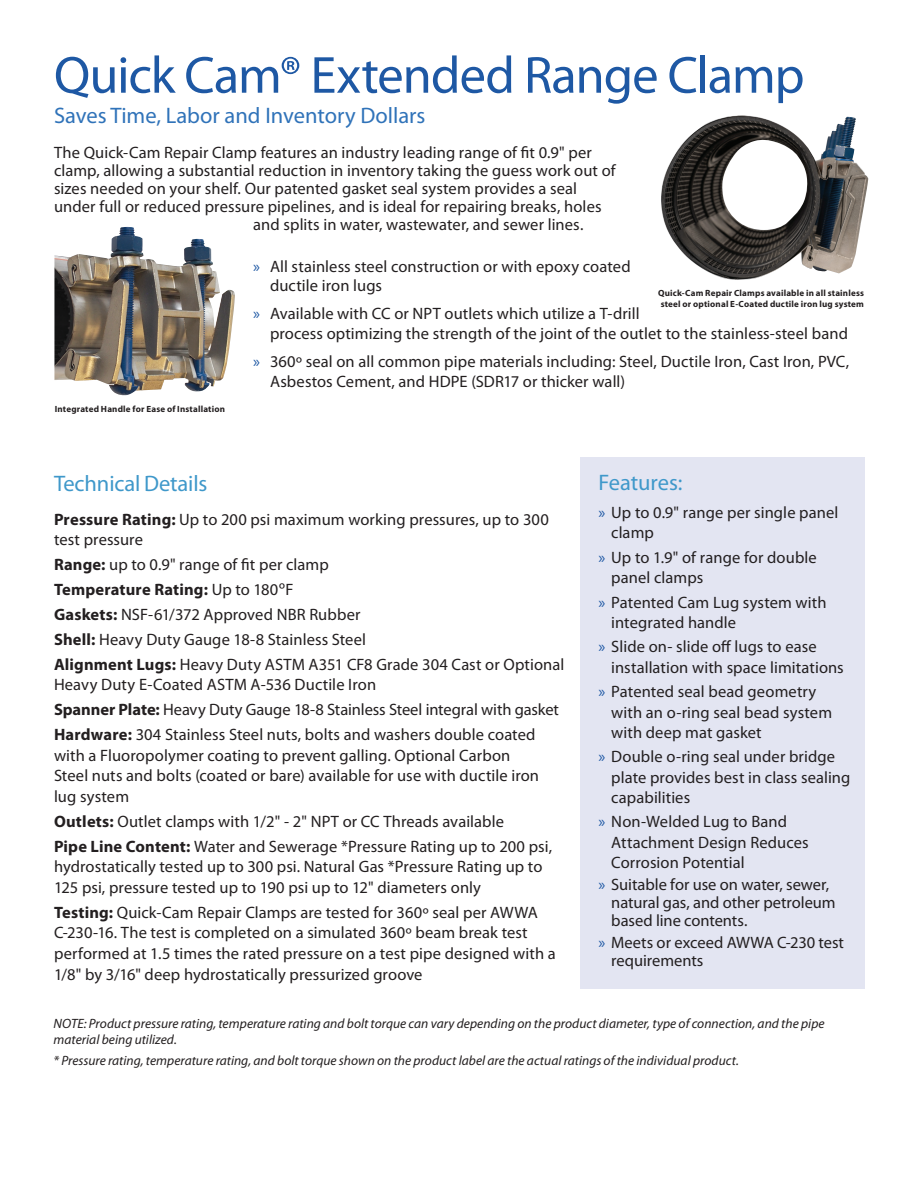
<style>
.page{position:relative;width:918px;height:1188px;background:#fff}
.page>*{position:absolute;margin:0;border:0;box-sizing:border-box;transform-origin:0 0}
.t1{font:52.5px "Myriad Pro";letter-spacing:-.02em;color:#1e58a4}
.t2{font:22.5px "Myriad Pro";color:#3073b9}
.Section_Subhead_blue{font:22.5px "Myriad Pro";letter-spacing:-.005em;color:#3f98ca}
.t3{font:16.5px/20.7px "Myriad Pro";letter-spacing:.005em;color:#231f20}
.t4{font:700 16.5px "Myriad Pro";letter-spacing:.01em;color:#231f20}
.Note{font:italic 13.5px/16.5px "Myriad Pro";color:#231f20}
.t5{font:700 9px/11.2px "Myriad Pro";letter-spacing:.02em;color:#231f20}
.s1{color:#1e58a4}
.s2{font-weight:700}
.s3{font-weight:400}
</style>
<div class="page">
<img style="left:661px;top:115px;width:207px;height:165px">
<img style="left:54px;top:227px;width:181px;height:169px">
<div style="left:580px;top:457px;width:286px;height:531px;background:#e3e5f2"></div>
<p class="t1" style="left:54px;top:43px;width:752px">Quick Cam® Extended Range Clamp</p>
<p class="t2" style="left:54px;top:101px;width:373px">Saves Time, Labor and Inventory Dollars</p>
<p class="t3" style="left:54px;top:141px;width:539px">The Quick-Cam Repair Clamp features an industry leading range of fit 0.9" per</p>
<p class="t3" style="left:54px;top:159px;width:563px">clamp, allowing a substantial reduction in inventory taking the guess work out of</p>
<p class="t3" style="left:54px;top:177px;width:525px">sizes needed on your shelf. Our patented gasket seal system provides a seal</p>
<p class="t3" style="left:54px;top:195px;width:549px">under full or reduced pressure pipelines, and is ideal for repairing breaks, holes</p>
<p class="t3" style="left:253px;top:213px;width:332px">and splits in water, wastewater, and sewer lines.</p>
<p class="t3" style="left:270px;top:256px;width:362px;line-height:19.5px;text-indent:-17px"><span class="s1">»</span> All stainless steel construction or with epoxy coated ductile iron lugs</p>
<p class="t3" style="left:270px;top:304px;width:580px;line-height:19.5px;text-indent:-17px"><span class="s1">»</span> Available with CC or NPT outlets which utilize a T-drill<br>process optimizing the strength of the joint of the outlet to the stainless-steel band</p>
<p class="t3" style="left:270px;top:351px;width:581px;line-height:19.5px;text-indent:-17px"><span class="s1">»</span> 360º seal on all common pipe materials including: Steel, Ductile Iron, Cast Iron, PVC,<br>Asbestos Cement, and HDPE (SDR17 or thicker wall)</p>
<p class="t5" style="left:658px;top:287px;width:207px">Quick-Cam Repair Clamps available in all stainless steel or optional E-Coated ductile iron lug system</p>
<p class="t5" style="left:55px;top:403px;width:172px">Integrated Handle for Ease of Installation</p>
<p class="Section_Subhead_blue" style="left:54px;top:469px;width:155px">Technical Details</p>
<p class="t3" style="left:54px;top:508px;width:496px"><span class="s2">Pressure Rating:</span> Up to 200 psi maximum working pressures, up to 300 test pressure</p>
<p class="t3" style="left:54px;top:554px;width:276px"><span class="s2">Range:</span> up to 0.9" range of fit per clamp</p>
<p class="t4" style="left:54px;top:579px;width:241px">Temperature Rating: <span class="s3">Up to 180oF</span></p>
<p class="t3" style="left:54px;top:604px;width:308px"><span class="s2">Gaskets:</span> NSF-61/372 Approved NBR Rubber</p>
<p class="t3" style="left:54px;top:629px;width:314px"><span class="s2">Shell:</span> Heavy Duty Gauge 18-8 Stainless Steel</p>
<p class="t3" style="left:54px;top:653px;width:512px"><span class="s2">Alignment Lugs:</span> Heavy Duty ASTM A351 CF8 Grade 304 Cast or Optional<br>Heavy Duty E-Coated ASTM A-536 Ductile Iron</p>
<p class="t3" style="left:54px;top:699px;width:507px"><span class="s2">Spanner Plate:</span> Heavy Duty Gauge 18-8 Stainless Steel integral with gasket</p>
<p class="t3" style="left:54px;top:724px;width:487px"><span class="s2">Hardware:</span> 304 Stainless Steel nuts, bolts and washers double coated with a Fluoropolymer coating to prevent galling. Optional Carbon Steel nuts and bolts (coated or bare) available for use with ductile iron lug system</p>
<p class="t3" style="left:54px;top:811px;width:452px"><span class="s2">Outlets:</span> Outlet clamps with 1/2" - 2" NPT or CC Threads available</p>
<p class="t3" style="left:54px;top:835px;width:500px"><span class="s2">Pipe Line Content:</span> Water and Sewerage *Pressure Rating up to 200 psi, hydrostatically tested up to 300 psi. Natural Gas *Pressure Rating up to<br>125 psi, pressure tested up to 190 psi up to 12" diameters only</p>
<p class="t3" style="left:54px;top:902px;width:503px"><span class="s2">Testing:</span> Quick-Cam Repair Clamps are tested for 360º seal per AWWA C-230-16. The test is completed on a simulated 360º beam break test performed at 1.5 times the rated pressure on a test pipe designed with a 1/8" by 3/16" deep hydrostatically pressurized groove</p>
<p class="Section_Subhead_blue" style="left:599px;top:469px;width:86px">Features:</p>
<p class="t3" style="left:611px;top:502px;width:229px;line-height:20.2px;text-indent:-13px"><span class="s1">»</span> Up to 0.9" range per single panel clamp</p>
<p class="t3" style="left:611px;top:547px;width:207px;line-height:20.2px;text-indent:-13px"><span class="s1">»</span> Up to 1.9" of range for double panel clamps</p>
<p class="t3" style="left:611px;top:592px;width:217px;line-height:20.2px;text-indent:-13px"><span class="s1">»</span> Patented Cam Lug system with integrated handle</p>
<p class="t3" style="left:611px;top:637px;width:234px;line-height:20.2px;text-indent:-13px"><span class="s1">»</span> Slide on- slide off lugs to ease installation with space limitations</p>
<p class="t3" style="left:611px;top:681px;width:222px;line-height:20.2px;text-indent:-13px"><span class="s1">»</span> Patented seal bead geometry with an o-ring seal bead system with deep mat gasket</p>
<p class="t3" style="left:611px;top:746px;width:241px;line-height:20.2px;text-indent:-13px"><span class="s1">»</span> Double o-ring seal under bridge plate provides best in class sealing capabilities</p>
<p class="t3" style="left:611px;top:811px;width:199px;line-height:20.2px;text-indent:-13px"><span class="s1">»</span> Non-Welded Lug to Band<br>Attachment Design Reduces<br>Corrosion Potential</p>
<p class="t3" style="left:611px;top:875px;width:226px;line-height:18px;text-indent:-13px"><span class="s1">»</span> Suitable for use on water, sewer, natural gas, and other petroleum based line contents.</p>
<p class="t3" style="left:611px;top:933px;width:234px;line-height:18px;text-indent:-13px"><span class="s1">»</span> Meets or exceed AWWA C-230 test requirements</p>
<p class="Note" style="left:54px;top:1015px;width:773px">NOTE: Product pressure rating, temperature rating and bolt torque can vary depending on the product diameter, type of connection, and the pipe material being utilized.</p>
<p class="Note" style="left:54px;top:1052px;width:687px">* Pressure rating, temperature rating, and bolt torque shown on the product label are the actual ratings of the individual product.</p>
</div>
